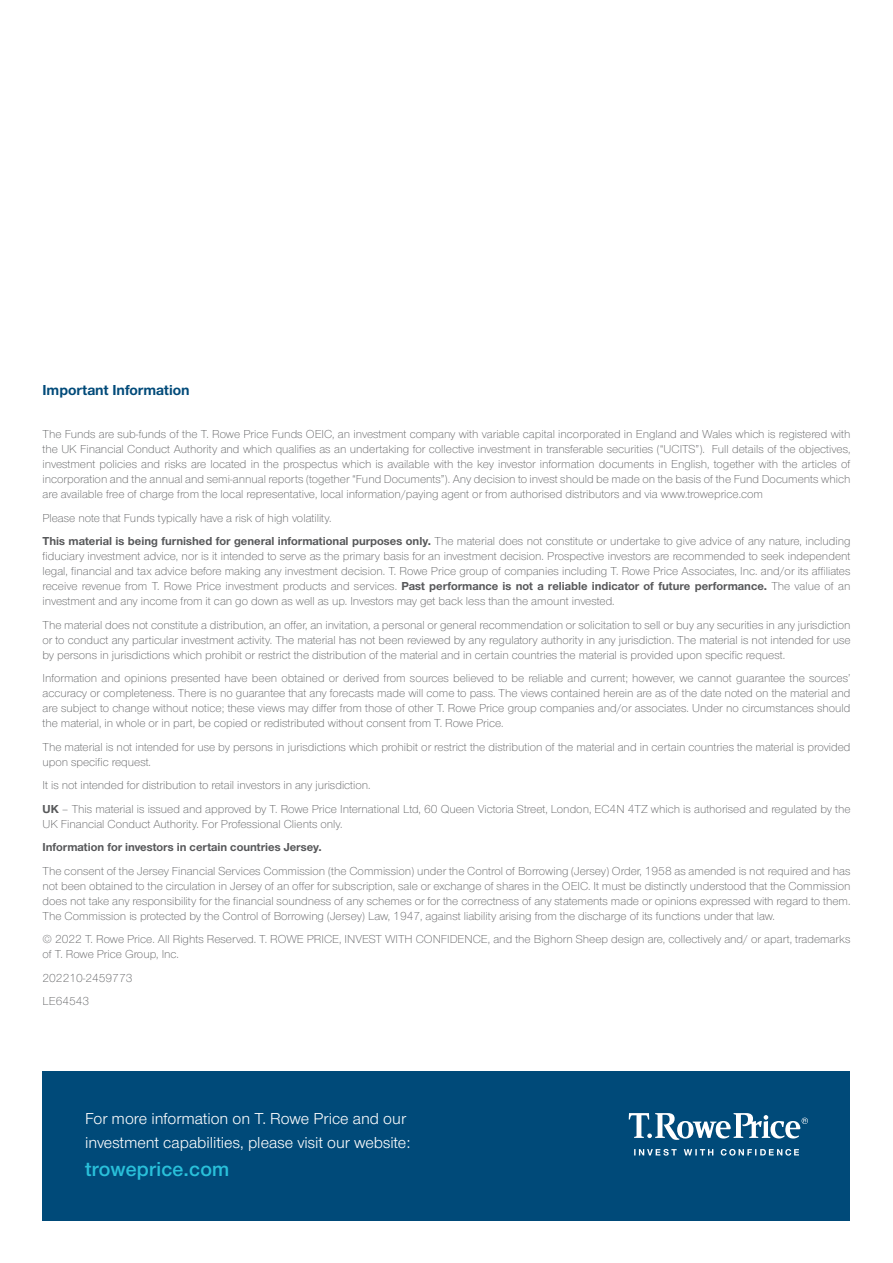
<style>
.page{position:relative;width:893px;height:1263px;background:#fff}
.page>*{position:absolute;margin:0;border:0;box-sizing:border-box;transform-origin:0 0}
.t1{font:600 21px "Nimbus Sans Novus";letter-spacing:.01em;color:#29c0da}
.t2{font:16.5px/24px "Nimbus Sans Novus";color:#fff}
.t3{font:700 15px "Nimbus Sans Novus";color:#004a79}
.t4{font:300 12px/15px "Nimbus Sans Novus";color:#57585a;text-align:justify}
.t5{font:700 12px "Nimbus Sans Novus";color:#57585a}
.s1{font-weight:700}
</style>
<div class="page">
<div style="left:43px;top:1071px;width:807px;height:149px;background:#004a79"></div>
<svg style="left:634px;top:1149px;width:165px;height:6px"></svg>
<svg style="left:629px;top:1113px;width:179px;height:27px"></svg>
<p class="t3" style="left:43px;top:380px;width:149px">Important Information</p>
<p class="t4" style="left:43px;top:426px;width:809px">The Funds are sub-funds of the T. Rowe Price Funds OEIC, an investment company with variable capital incorporated in England and Wales which is registered with the UK Financial Conduct Authority and which qualifies as an undertaking for collective investment in transferable securities (“UCITS”). Full details of the objectives, investment policies and risks are located in the prospectus which is available with the key investor information documents in English, together with the articles of incorporation and the annual and semi-annual reports (together “Fund Documents”). Any decision to invest should be made on the basis of the Fund Documents which are available free of charge from the local representative, local information/paying agent or from authorised distributors and via www.troweprice.com</p>
<p class="t4" style="left:43px;top:505px;width:809px;line-height:23.5px">Please note that Funds typically have a risk of high volatility.<br><span class="s1">This material is being furnished for general informational purposes only.</span> The material does not constitute or undertake to give advice of any nature, including</p>
<p class="t4" style="left:43px;top:548px;width:809px">fiduciary investment advice, nor is it intended to serve as the primary basis for an investment decision. Prospective investors are recommended to seek independent legal, financial and tax advice before making any investment decision. T. Rowe Price group of companies including T. Rowe Price Associates, Inc. and/or its affiliates receive revenue from T. Rowe Price investment products and services. <span class="s1">Past performance is not a reliable indicator of future performance.</span> The value of an investment and any income from it can go down as well as up. Investors may get back less than the amount invested.</p>
<p class="t4" style="left:43px;top:617px;width:809px">The material does not constitute a distribution, an offer, an invitation, a personal or general recommendation or solicitation to sell or buy any securities in any jurisdiction or to conduct any particular investment activity. The material has not been reviewed by any regulatory authority in any jurisdiction. The material is not intended for use by persons in jurisdictions which prohibit or restrict the distribution of the material and in certain countries the material is provided upon specific request.</p>
<p class="t4" style="left:43px;top:670px;width:809px">Information and opinions presented have been obtained or derived from sources believed to be reliable and current; however, we cannot guarantee the sources’ accuracy or completeness. There is no guarantee that any forecasts made will come to pass. The views contained herein are as of the date noted on the material and are subject to change without notice; these views may differ from those of other T. Rowe Price group companies and/or associates. Under no circumstances should the material, in whole or in part, be copied or redistributed without consent from T. Rowe Price.</p>
<p class="t4" style="left:43px;top:739px;width:810px">The material is not intended for use by persons in jurisdictions which prohibit or restrict the distribution of the material and in certain countries the material is provided upon specific request.</p>
<p class="t4" style="left:43px;top:773px;width:809px;line-height:23.5px">It is not intended for distribution to retail investors in any jurisdiction.<br><span class="s1">UK</span> – This material is issued and approved by T. Rowe Price International Ltd, 60 Queen Victoria Street, London, EC4N 4TZ which is authorised and regulated by the</p>
<p class="t4" style="left:43px;top:816px;width:302px">UK Financial Conduct Authority. For Professional Clients only.</p>
<p class="t5" style="left:43px;top:839px;width:281px">Information for investors in certain countries Jersey.</p>
<p class="t4" style="left:43px;top:863px;width:809px">The consent of the Jersey Financial Services Commission (the Commission) under the Control of Borrowing (Jersey) Order, 1958 as amended is not required and has not been obtained to the circulation in Jersey of an offer for subscription, sale or exchange of shares in the OEIC. It must be distinctly understood that the Commission does not take any responsibility for the financial soundness of any schemes or for the correctness of any statements made or opinions expressed with regard to them.<br>The Commission is protected by the Control of Borrowing (Jersey) Law, 1947, against liability arising from the discharge of its functions under that law.</p>
<p class="t4" style="left:43px;top:931px;width:809px">© 2022 T. Rowe Price. All Rights Reserved. T. ROWE PRICE, INVEST WITH CONFIDENCE, and the Bighorn Sheep design are, collectively and/ or apart, trademarks of T. Rowe Price Group, Inc.</p>
<p class="t4" style="left:43px;top:965px;width:91px;line-height:23.5px">202210-2459773<br>LE64543</p>
<h2 class="t2" style="left:85px;top:1106px;width:327px">For more information on T. Rowe Price and our investment capabilities, please visit our website:</h2>
<h1 class="t1" style="left:85px;top:1156px;width:146px">troweprice.com</h1>
</div>
